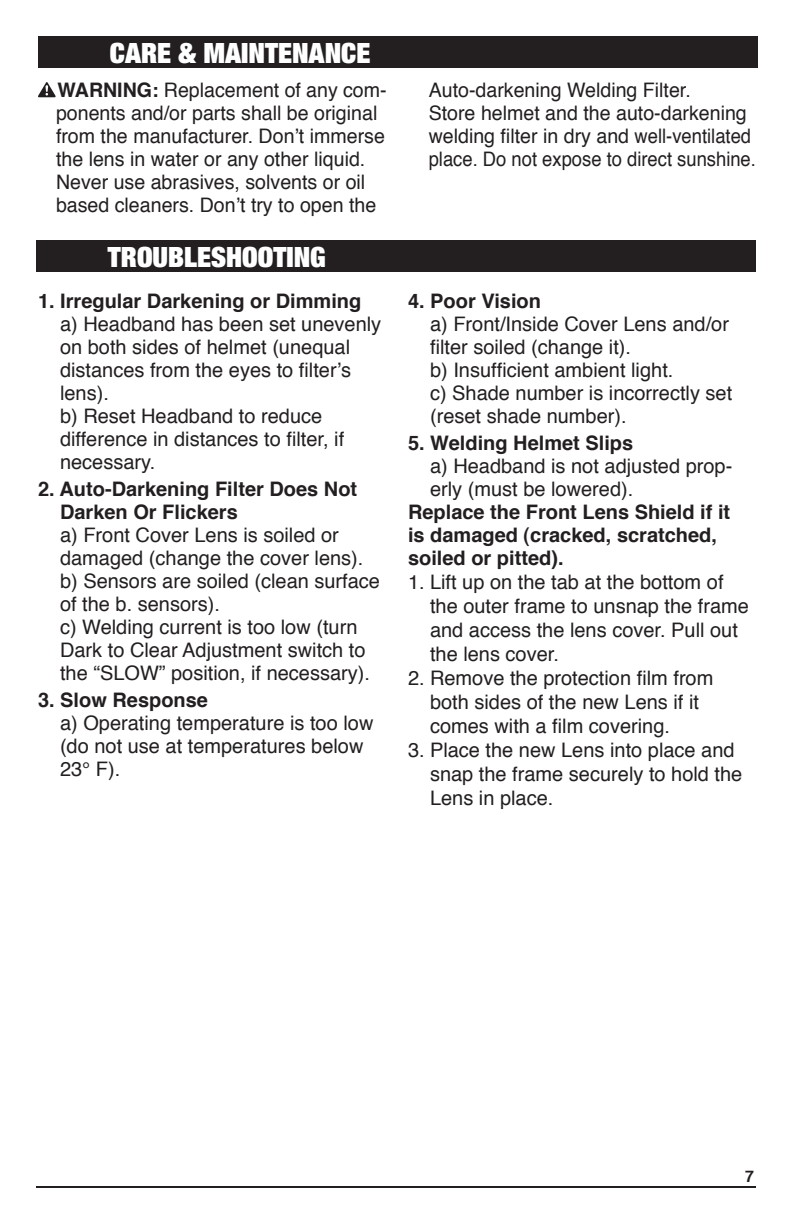
<style>
.page{position:relative;width:792px;height:1224px;background:#fff}
.page>*{position:absolute;margin:0;border:0;box-sizing:border-box;transform-origin:0 0}
.t1{font:900 expanded 28px "Helvetica Neue";color:#fff}
.list_2{font:20px/23px "Helvetica";color:#231f20}
.list_2-2{font:700 20px/23px "Helvetica";color:#231f20}
.list_2-3{font:700 16px "Helvetica";color:#231f20}
.s1{font-weight:700}
</style>
<div class="page">
<div style="left:36px;top:241px;width:720px;height:31px;background:#231f20"></div>
<div style="left:38px;top:36px;width:720px;height:32px;background:#231f20"></div>
<svg style="left:38px;top:82px;width:18px;height:15px"></svg>
<hr style="left:36px;top:1186px;width:720px;height:2px;background:#231f20">
<p class="t1" style="left:110px;top:35px;width:262px">CARE &amp; MAINTENANCE</p>
<p class="list_2" style="left:56px;top:78px;width:332px"><span class="s1">WARNING:</span> Replacement of any com&shy;ponents and/or parts shall be original from the manufacturer. Don’t immerse the lens in water or any other liquid.<br>Never use abrasives, solvents or oil based cleaners. Don’t try to open the</p>
<p class="list_2" style="left:429px;top:78px;width:264px">Auto-darkening Welding Filter.</p>
<p class="list_2" style="left:429px;top:101px;width:329px">Store helmet and the auto-darkening welding filter in dry and well-ventilated place. Do not expose to direct sunshine.</p>
<p class="t1" style="left:108px;top:239px;width:219px">TROUBLESHOOTING</p>
<p class="list_2-2" style="left:38px;top:288px;width:325px">1. Irregular Darkening or Dimming</p>
<p class="list_2" style="left:60px;top:312px;width:323px">a) Headband has been set unevenly on both sides of helmet (unequal distances from the eyes to filter’s lens).</p>
<p class="list_2" style="left:60px;top:404px;width:286px">b) Reset Headband to reduce difference in distances to filter, if necessary.</p>
<p class="list_2-2" style="left:60px;top:476px;width:299px;text-indent:-22px">2. Auto-Darkening Filter Does Not<br>Darken Or Flickers</p>
<p class="list_2" style="left:60px;top:523px;width:305px">a) Front Cover Lens is soiled or damaged (change the cover lens).</p>
<p class="list_2" style="left:60px;top:569px;width:322px">b) Sensors are soiled (clean surface of the b. sensors).</p>
<p class="list_2" style="left:60px;top:615px;width:312px">c) Welding current is too low (turn<br>Dark to Clear Adjustment switch to the “SLOW” position, if necessary).</p>
<p class="list_2-2" style="left:38px;top:687px;width:172px">3. Slow Response</p>
<p class="list_2" style="left:60px;top:711px;width:315px">a) Operating temperature is too low (do not use at temperatures below<br>23° F).</p>
<p class="list_2-2" style="left:408px;top:288px;width:135px">4. Poor Vision</p>
<p class="list_2" style="left:430px;top:312px;width:301px">a) Front/Inside Cover Lens and/or filter soiled (change it).</p>
<p class="list_2" style="left:430px;top:358px;width:245px">b) Insufficient ambient light.</p>
<p class="list_2" style="left:430px;top:381px;width:304px">c) Shade number is incorrectly set (reset shade number).</p>
<p class="list_2-2" style="left:408px;top:430px;width:227px">5. Welding Helmet Slips</p>
<p class="list_2" style="left:430px;top:454px;width:304px">a) Headband is not adjusted prop&shy;erly (must be lowered).</p>
<p class="list_2-2" style="left:408px;top:499px;width:324px">Replace the Front Lens Shield if it is damaged (cracked, scratched, soiled or pitted).</p>
<p class="list_2" style="left:430px;top:569px;width:321px;line-height:24px;text-indent:-22px">1. Lift up on the tab at the bottom of the outer frame to unsnap the frame and access the lens cover. Pull out the lens cover.</p>
<p class="list_2" style="left:430px;top:665px;width:285px;line-height:24px;text-indent:-22px">2. Remove the protection film from both sides of the new Lens if it comes with a film covering.</p>
<p class="list_2" style="left:430px;top:737px;width:314px;line-height:24px;text-indent:-22px">3. Place the new Lens into place and snap the frame securely to hold the<br>Lens in place.</p>
<p class="list_2-3" style="left:745px;top:1162px;width:10px">7</p>
</div>
